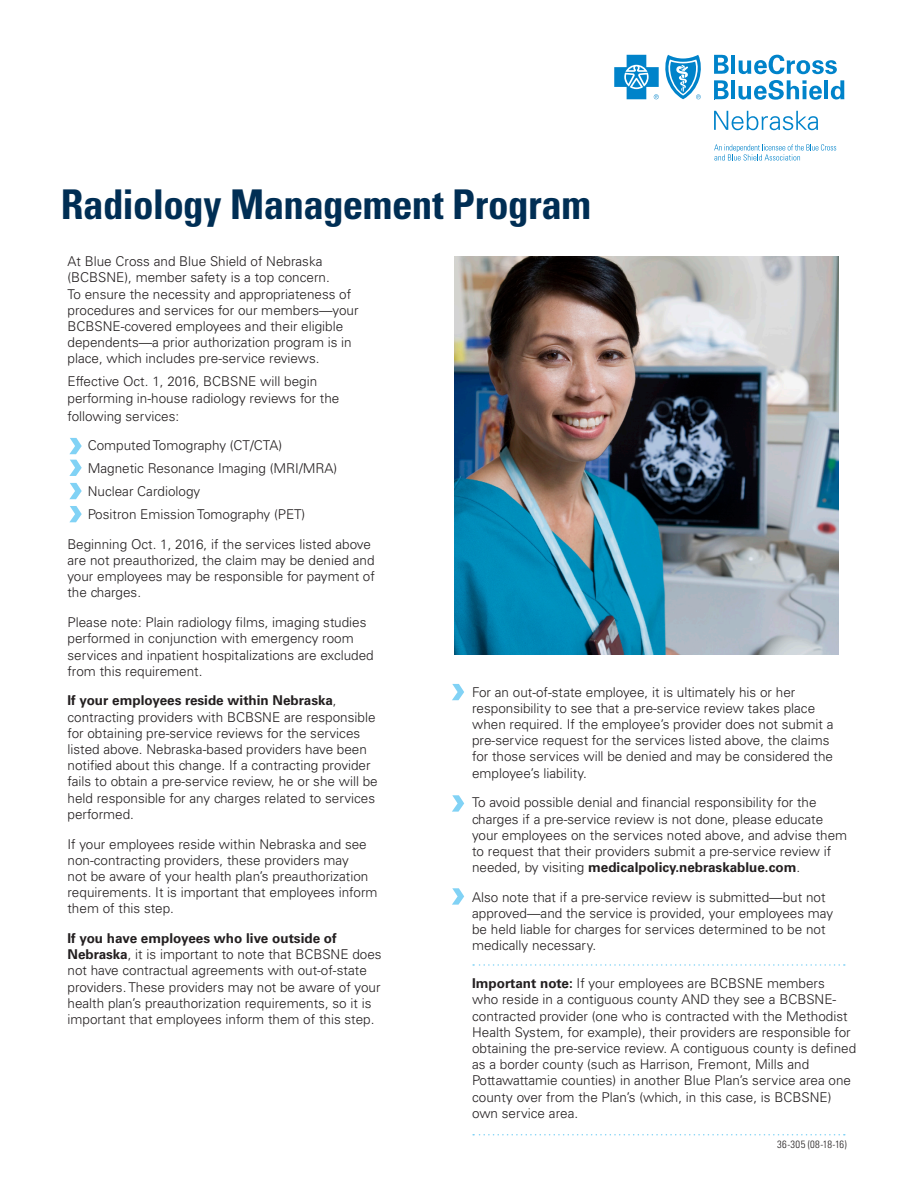
<style>
.page{position:relative;width:918px;height:1188px;background:#fff}
.page>*{position:absolute;margin:0;border:0;box-sizing:border-box;transform-origin:0 0}
.Heading{font:700 condensed 40.95px "Univers LT Std";letter-spacing:-.015em;color:#002e54}
.Body{font:300 13.5px/16.2px "Univers LT Std";color:#231f20}
.Subheading{font:300 13.5px/16.2px "Univers LT Std";color:#231f20}
.t1{font:300 condensed 10.5px "Univers LT Std";letter-spacing:.035em;color:#231f20}
.s1{font-weight:700}
</style>
<div class="page">
<img style="left:454px;top:256px;width:385px;height:399px">
<svg style="left:714px;top:111px;width:104px;height:19px"></svg>
<svg style="left:714px;top:55px;width:15px;height:19px"></svg>
<hr style="left:731px;top:55px;width:4px;height:19px;background:#0083ca">
<svg style="left:739px;top:55px;width:98px;height:19px"></svg>
<svg style="left:714px;top:80px;width:15px;height:19px"></svg>
<hr style="left:731px;top:80px;width:4px;height:19px;background:#0083ca">
<svg style="left:739px;top:80px;width:83px;height:20px"></svg>
<hr style="left:824px;top:80px;width:4px;height:19px;background:#0083ca">
<svg style="left:831px;top:80px;width:13px;height:19px"></svg>
<svg style="left:614px;top:55px;width:87px;height:44px"></svg>
<svg style="left:714px;top:144px;width:122px;height:17px"></svg>
<svg style="left:69px;top:460px;width:13px;height:16px"></svg>
<svg style="left:69px;top:438px;width:13px;height:16px"></svg>
<svg style="left:69px;top:506px;width:13px;height:16px"></svg>
<svg style="left:69px;top:483px;width:13px;height:16px"></svg>
<svg style="left:452px;top:795px;width:12px;height:17px"></svg>
<svg style="left:452px;top:684px;width:12px;height:16px"></svg>
<svg style="left:452px;top:888px;width:12px;height:17px"></svg>
<svg style="left:473px;top:964px;width:372px;height:2px"></svg>
<svg style="left:473px;top:1134px;width:372px;height:2px"></svg>
<p class="Heading" style="left:61px;top:179px;width:532px">Radiology Management Program</p>
<p class="Body" style="left:68px;top:253px;width:293px">At Blue Cross and Blue Shield of Nebraska (BCBSNE), member safety is a top concern.<br>To ensure the necessity and appropriateness of procedures and services for our members—your BCBSNE-covered employees and their eligible dependents—a prior authorization program is in place, which includes pre-service reviews.</p>
<p class="Subheading" style="left:68px;top:374px;width:273px">Effective Oct. 1, 2016, BCBSNE will begin performing in-house radiology reviews for the</p>
<p class="Subheading" style="left:68px;top:408px;width:113px">following services:</p>
<p class="Body" style="left:88px;top:437px;width:196px">Computed Tomography (CT/CTA)</p>
<p class="Body" style="left:88px;top:460px;width:251px">Magnetic Resonance Imaging (MRI/MRA)</p>
<p class="Body" style="left:88px;top:483px;width:114px">Nuclear Cardiology</p>
<p class="Body" style="left:88px;top:506px;width:219px">Positron Emission Tomography (PET)</p>
<p class="Body" style="left:68px;top:536px;width:309px">Beginning Oct. 1, 2016, if the services listed above are not preauthorized, the claim may be denied and your employees may be responsible for payment of the charges.</p>
<p class="Body" style="left:68px;top:614px;width:308px">Please note: Plain radiology films, imaging studies performed in conjunction with emergency room services and inpatient hospitalizations are excluded from this requirement.</p>
<p class="Body" style="left:68px;top:693px;width:312px"><span class="s1">If your employees reside within Nebraska</span>, contracting providers with BCBSNE are responsible for obtaining pre-service reviews for the services listed above. Nebraska-based providers have been notified about this change. If a contracting provider fails to obtain a pre-service review, he or she will be held responsible for any charges related to services performed.</p>
<p class="Body" style="left:68px;top:836px;width:312px">If your employees reside within Nebraska and see non-contracting providers, these providers may<br>not be aware of your health plan’s preauthorization requirements. It is important that employees inform them of this step.</p>
<p class="Body" style="left:68px;top:930px;width:316px"><span class="s1">If you have employees who live outside of Nebraska</span>, it is important to note that BCBSNE does not have contractual agreements with out-of-state providers. These providers may not be aware of your health plan’s preauthorization requirements, so it is important that employees inform them of this step.</p>
<p class="Body" style="left:472px;top:684px;width:363px">For an out-of-state employee, it is ultimately his or her responsibility to see that a pre-service review takes place when required. If the employee’s provider does not submit a pre-service request for the services listed above, the claims for those services will be denied and may be considered the employee’s liability.</p>
<p class="Body" style="left:472px;top:794px;width:377px">To avoid possible denial and financial responsibility for the charges if a pre-service review is not done, please educate your employees on the services noted above, and advise them to request that their providers submit a pre-service review if needed, by visiting <span class="s1">medicalpolicy.nebraskablue.com</span>.</p>
<p class="Body" style="left:472px;top:889px;width:363px">Also note that if a pre-service review is submitted—but not approved—and the service is provided, your employees may be held liable for charges for services determined to be not medically necessary.</p>
<p class="Body" style="left:472px;top:975px;width:386px"><span class="s1">Important note:</span> If your employees are BCBSNE members<br>who reside in a contiguous county AND they see a BCBSNE&shy;contracted provider (one who is contracted with the Methodist Health System, for example), their providers are responsible for obtaining the pre-service review. A contiguous county is defined as a border county (such as Harrison, Fremont, Mills and Pottawattamie counties) in another Blue Plan’s service area one county over from the Plan’s (which, in this case, is BCBSNE) own service area.</p>
<p class="t1" style="left:777px;top:1138px;width:71px">36-305 (08-18-16)</p>
</div>
